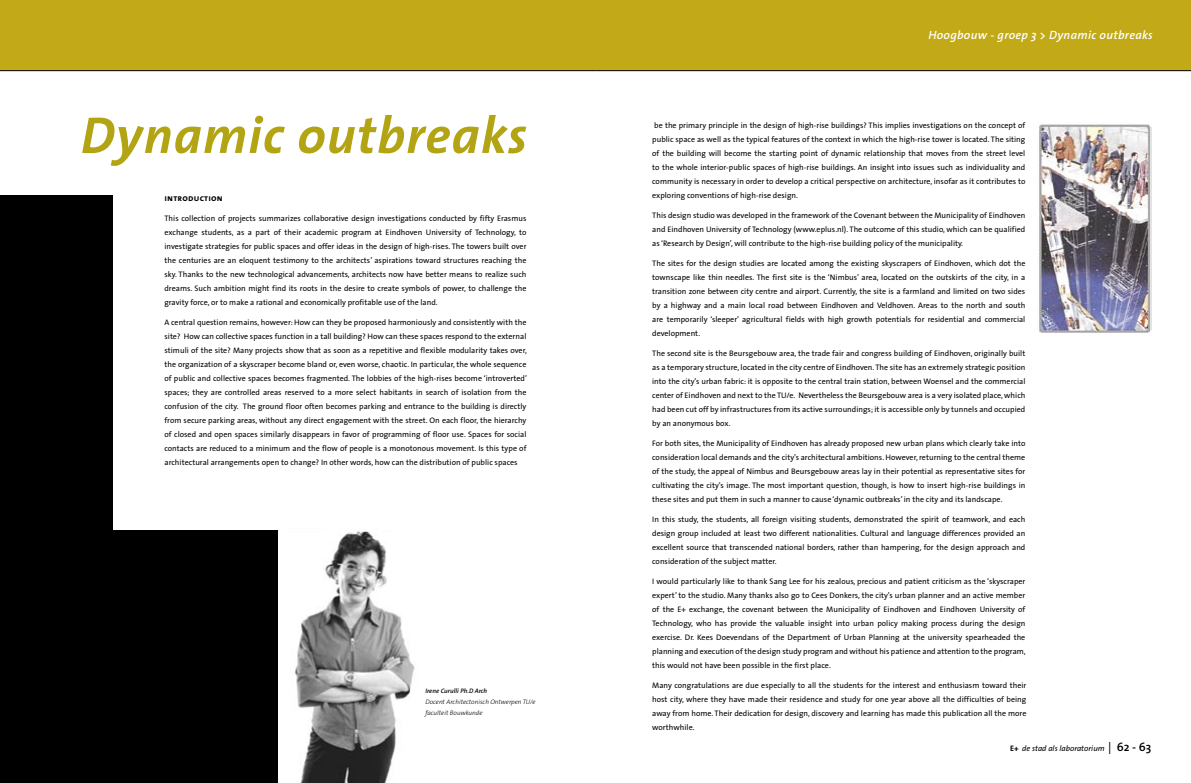
<style>
.page{position:relative;width:1191px;height:783px;background:#fff}
.page>*{position:absolute;margin:0;border:0;box-sizing:border-box;transform-origin:0 0}
.t1{font:italic 700 52px "The Sans";letter-spacing:.02em;color:#b3a414}
.t2{font:italic 600 12px "The Sans";letter-spacing:.025em;color:#fff}
.t3{font:9px "The Sans Bold Caps";letter-spacing:.025em;color:#000}
.t4{font:8px/14px "The Sans";letter-spacing:.005em;color:#000;text-align:justify}
.t5{font:italic 8px "The Sans";color:#000}
.t6{font:italic 300 6.5px "The Sans";color:#000}
.t7{font:italic 600 6.5px "The Sans";color:#000}
.s1{font-family:"The Sans Bold Caps";font-style:normal}
.s2{font-style:normal;font-size:12px}
.s3{font-weight:600;font-style:normal;font-size:12px}
</style>
<div class="page">
<div style="left:0;top:195px;width:278px;height:587px;background:#000"></div>
<div style="left:113px;top:50px;width:460px;height:480px;background:#fff"></div>
<img style="left:295px;top:531px;width:120px;height:251px">
<img style="left:1037px;top:124px;width:114px;height:209px">
<div style="left:595px;top:0;width:596px;height:71px;background:#c1a917"></div>
<div style="left:0;top:0;width:595px;height:71px;background:#c1a917"></div>
<hr style="left:0;top:70px;width:595px;height:1px;background:#000">
<hr style="left:595px;top:70px;width:596px;height:1px;background:#000">
<p class="t1" style="left:81px;top:92px;width:448px">Dynamic outbreaks</p>
<p class="t3" style="left:164px;top:190px;width:60px">introduction</p>
<p class="t4" style="left:164px;top:211px;width:363px">This collection of projects summarizes collaborative design investigations conducted by fifty Erasmus exchange students, as a part of their academic program at Eindhoven University of Technology, to investigate strategies for public spaces and offer ideas in the design of high-rises. The towers built over the centuries are an eloquent testimony to the architects’ aspirations toward structures reaching the sky. Thanks to the new technological advancements, architects now have better means to realize such dreams. Such ambition might find its roots in the desire to create symbols of power, to challenge the gravity force, or to make a rational and economically profitable use of the land.</p>
<p class="t4" style="left:164px;top:315px;width:364px">A central question remains, however: How can they be proposed harmoniously and consistently with the site? How can collective spaces function in a tall building? How can these spaces respond to the external stimuli of the site? Many projects show that as soon as a repetitive and flexible modularity takes over, the organization of a skyscraper become bland or, even worse, chaotic. In particular, the whole sequence of public and collective spaces becomes fragmented. The lobbies of the high-rises become ‘introverted’ spaces; they are controlled areas reserved to a more select habitants in search of isolation from the confusion of the city. The ground floor often becomes parking and entrance to the building is directly from secure parking areas, without any direct engagement with the street. On each floor, the hierarchy of closed and open spaces similarly disappears in favor of programming of floor use. Spaces for social contacts are reduced to a minimum and the flow of people is a monotonous movement. Is this type of architectural arrangements open to change? In other words, how can the distribution of public spaces</p>
<p class="t7" style="left:425px;top:685px;width:63px">Irene Curulli Ph.D Arch</p>
<p class="t6" style="left:425px;top:696px;width:112px">Docent Architectonisch Ontwerpen TU/e</p>
<p class="t6" style="left:425px;top:707px;width:59px">faculteit Bouwkunde</p>
<p class="t2" style="left:928px;top:25px;width:226px">Hoogbouw - groep 3 &gt; Dynamic outbreaks</p>
<p class="t4" style="left:652px;top:118px;width:375px">be the primary principle in the design of high-rise buildings? This implies investigations on the concept of public space as well as the typical features of the context in which the high-rise tower is located. The siting of the building will become the starting point of dynamic relationship that moves from the street level to the whole interior-public spaces of high-rise buildings. An insight into issues such as individuality and community is necessary in order to develop a critical perspective on architecture, insofar as it contributes to exploring conventions of high-rise design.</p>
<p class="t4" style="left:652px;top:208px;width:375px">This design studio was developed in the framework of the Covenant between the Municipality of Eindhoven and Eindhoven University of Technology (www.eplus.nl). The outcome of this studio, which can be qualified as ‘Research by Design’, will contribute to the high-rise building policy of the municipality.</p>
<p class="t4" style="left:652px;top:256px;width:375px">The sites for the design studies are located among the existing skyscrapers of Eindhoven, which dot the townscape like thin needles. The first site is the ‘Nimbus’ area, located on the outskirts of the city, in a transition zone between city centre and airport. Currently, the site is a farmland and limited on two sides by a highway and a main local road between Eindhoven and Veldhoven. Areas to the north and south are temporarily ‘sleeper’ agricultural fields with high growth potentials for residential and commercial development.</p>
<p class="t4" style="left:652px;top:346px;width:375px">The second site is the Beursgebouw area, the trade fair and congress building of Eindhoven, originally built as a temporary structure, located in the city centre of Eindhoven. The site has an extremely strategic position into the city’s urban fabric: it is opposite to the central train station, between Woensel and the commercial center of Eindhoven and next to the TU/e. Nevertheless the Beursgebouw area is a very isolated place, which had been cut off by infrastructures from its active surroundings; it is accessible only by tunnels and occupied by an anonymous box.</p>
<p class="t4" style="left:652px;top:436px;width:375px">For both sites, the Municipality of Eindhoven has already proposed new urban plans which clearly take into consideration local demands and the city’s architectural ambitions. However, returning to the central theme of the study, the appeal of Nimbus and Beursgebouw areas lay in their potential as representative sites for cultivating the city’s image. The most important question, though, is how to insert high-rise buildings in these sites and put them in such a manner to cause ‘dynamic outbreaks’ in the city and its landscape.</p>
<p class="t4" style="left:652px;top:512px;width:375px">In this study, the students, all foreign visiting students, demonstrated the spirit of teamwork, and each design group included at least two different nationalities. Cultural and language differences provided an excellent source that transcended national borders, rather than hampering, for the design approach and consideration of the subject matter.</p>
<p class="t4" style="left:652px;top:574px;width:375px">I would particularly like to thank Sang Lee for his zealous, precious and patient criticism as the ‘skyscraper expert’ to the studio. Many thanks also go to Cees Donkers, the city’s urban planner and an active member of the E+ exchange, the covenant between the Municipality of Eindhoven and Eindhoven University of Technology, who has provide the valuable insight into urban policy making process during the design exercise. Dr. Kees Doevendans of the Department of Urban Planning at the university spearheaded the planning and execution of the design study program and without his patience and attention to the program, this would not have been possible in the first place.</p>
<p class="t4" style="left:652px;top:678px;width:376px">Many congratulations are due especially to all the students for the interest and enthusiasm toward their host city, where they have made their residence and study for one year above all the difficulties of being away from home. Their dedication for design, discovery and learning has made this publication all the more worthwhile.</p>
<p class="t5" style="left:1010px;top:741px;width:143px"><span class="s1">E+</span> de stad als laboratorium <span class="s2">|</span> <span class="s3">62 - 63</span></p>
</div>
